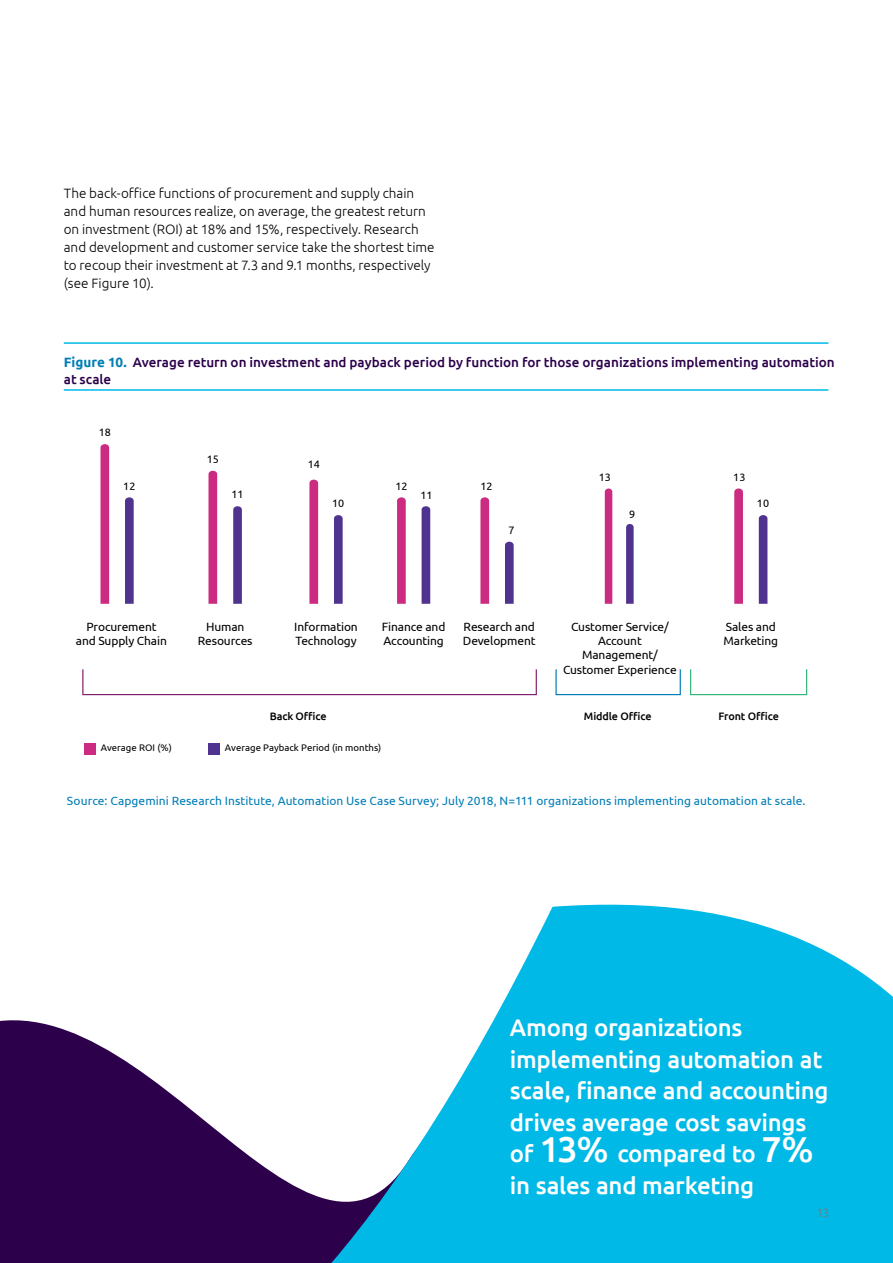
<style>
.page{position:relative;width:893px;height:1263px;background:#fff}
.page>*{position:absolute;margin:0;border:0;box-sizing:border-box;transform-origin:0 0}
.t1{font:500 24px/31.5px "Ubuntu";letter-spacing:-.015em;color:#fff}
.t2{font:300 13.5px/18px "Ubuntu";color:#000}
.t3{font:500 13.5px/16.5px "Ubuntu";color:#2c004b}
.t4{font:12px/14.4px "Ubuntu";letter-spacing:-.01em;color:#000}
.t5{font:12px "Ubuntu";letter-spacing:.005em;color:#007db7}
.t6{font:300 12px "Ubuntu";color:#77787b}
.t7{font:500 10.8px "Ubuntu";letter-spacing:-.01em;color:#000}
.t8{font:10.8px "Ubuntu";color:#000}
.t9{font:9.6px "Ubuntu";color:#000}
.s1{font-weight:700;color:#007db7}
.s2{font-size:36px}
</style>
<div class="page">
<div style="left:0;top:1020px;width:119px;height:243px;background:#2c004b"></div>
<svg style="left:119px;top:904px;width:774px;height:359px;fill:#00b9e7"></svg>
<div style="left:82px;top:669px;width:455px;height:26px;border:1px solid #811f6d"></div>
<div style="left:555px;top:669px;width:126px;height:26px;border:1px solid #007db7"></div>
<div style="left:690px;top:669px;width:117px;height:26px;border:1px solid #33b479"></div>
<svg style="left:100px;top:444px;width:9px;height:160px"></svg>
<svg style="left:125px;top:497px;width:9px;height:107px"></svg>
<svg style="left:208px;top:471px;width:9px;height:133px"></svg>
<svg style="left:233px;top:506px;width:9px;height:98px"></svg>
<svg style="left:309px;top:480px;width:9px;height:124px"></svg>
<svg style="left:334px;top:515px;width:9px;height:89px"></svg>
<svg style="left:397px;top:497px;width:9px;height:107px"></svg>
<svg style="left:422px;top:506px;width:8px;height:98px"></svg>
<svg style="left:480px;top:497px;width:9px;height:107px"></svg>
<svg style="left:505px;top:542px;width:9px;height:62px"></svg>
<svg style="left:605px;top:488px;width:7px;height:116px"></svg>
<svg style="left:626px;top:524px;width:8px;height:80px"></svg>
<svg style="left:734px;top:488px;width:9px;height:116px"></svg>
<svg style="left:759px;top:515px;width:8px;height:89px"></svg>
<div style="left:84px;top:743px;width:11px;height:11px;background:#cb2b80"></div>
<div style="left:208px;top:743px;width:11px;height:11px;background:#50338f"></div>
<hr style="left:64px;top:342px;width:764px;height:2px;background:#00b9e7">
<hr style="left:64px;top:389px;width:764px;height:2px;background:#00b9e7">
<p class="t2" style="left:64px;top:184px;width:372px">The back-office functions of procurement and supply chain and human resources realize, on average, the greatest return on investment (ROI) at 18% and 15%, respectively. Research and development and customer service take the shortest time to recoup their investment at 7.3 and 9.1 months, respectively (see Figure 10).</p>
<p class="t3" style="left:64px;top:354px;width:772px"><span class="s1">Figure 10.</span> Average return on investment and payback period by function for those organizations implementing automation at scale</p>
<p class="t8" style="left:99px;top:425px;width:14px">18</p>
<p class="t8" style="left:123px;top:479px;width:14px">12</p>
<p class="t8" style="left:207px;top:453px;width:14px">15</p>
<p class="t8" style="left:231px;top:487px;width:14px">11</p>
<p class="t8" style="left:308px;top:458px;width:14px">14</p>
<p class="t8" style="left:332px;top:496px;width:14px">10</p>
<p class="t8" style="left:395px;top:479px;width:14px">12</p>
<p class="t8" style="left:420px;top:488px;width:14px">11</p>
<p class="t8" style="left:480px;top:479px;width:14px">12</p>
<p class="t8" style="left:509px;top:524px;width:8px">7</p>
<p class="t8" style="left:599px;top:471px;width:14px">13</p>
<p class="t8" style="left:733px;top:471px;width:14px">13</p>
<p class="t8" style="left:629px;top:508px;width:8px">9</p>
<p class="t8" style="left:757px;top:497px;width:14px">10</p>
<p class="t4" style="left:76px;top:619px;width:92px;text-align:center">Procurement and Supply Chain</p>
<p class="t4" style="left:198px;top:619px;width:56px;text-align:center">Human<br>Resources</p>
<p class="t4" style="left:294px;top:619px;width:65px">Information<br>Technology</p>
<p class="t4" style="left:382px;top:619px;width:65px">Finance and<br>Accounting</p>
<p class="t4" style="left:463px;top:619px;width:74px">Research and<br>Development</p>
<p class="t4" style="left:563px;top:619px;width:115px;text-align:center">Customer Service/<br>Account<br>Management/<br>Customer Experience</p>
<p class="t4" style="left:724px;top:619px;width:56px">Sales and<br>Marketing</p>
<p class="t7" style="left:270px;top:710px;width:58px">Back Office</p>
<p class="t7" style="left:584px;top:710px;width:69px">Middle Office</p>
<p class="t7" style="left:719px;top:710px;width:62px">Front Office</p>
<p class="t9" style="left:101px;top:741px;width:73px">Average ROI (%)</p>
<p class="t9" style="left:225px;top:741px;width:158px">Average Payback Period (in months)</p>
<p class="t5" style="left:67px;top:793px;width:740px">Source: Capgemini Research Institute, Automation Use Case Survey; July 2018, N=111 organizations implementing automation at scale.</p>
<h1 class="t1" style="left:510px;top:1011px;width:320px">Among organizations implementing automation at scale, finance and accounting drives average cost savings of <span class="s2">13%</span> compared to <span class="s2">7% </span>in sales and marketing</h1>
<p class="t6" style="left:816px;top:1205px;width:14px">13</p>
</div>
